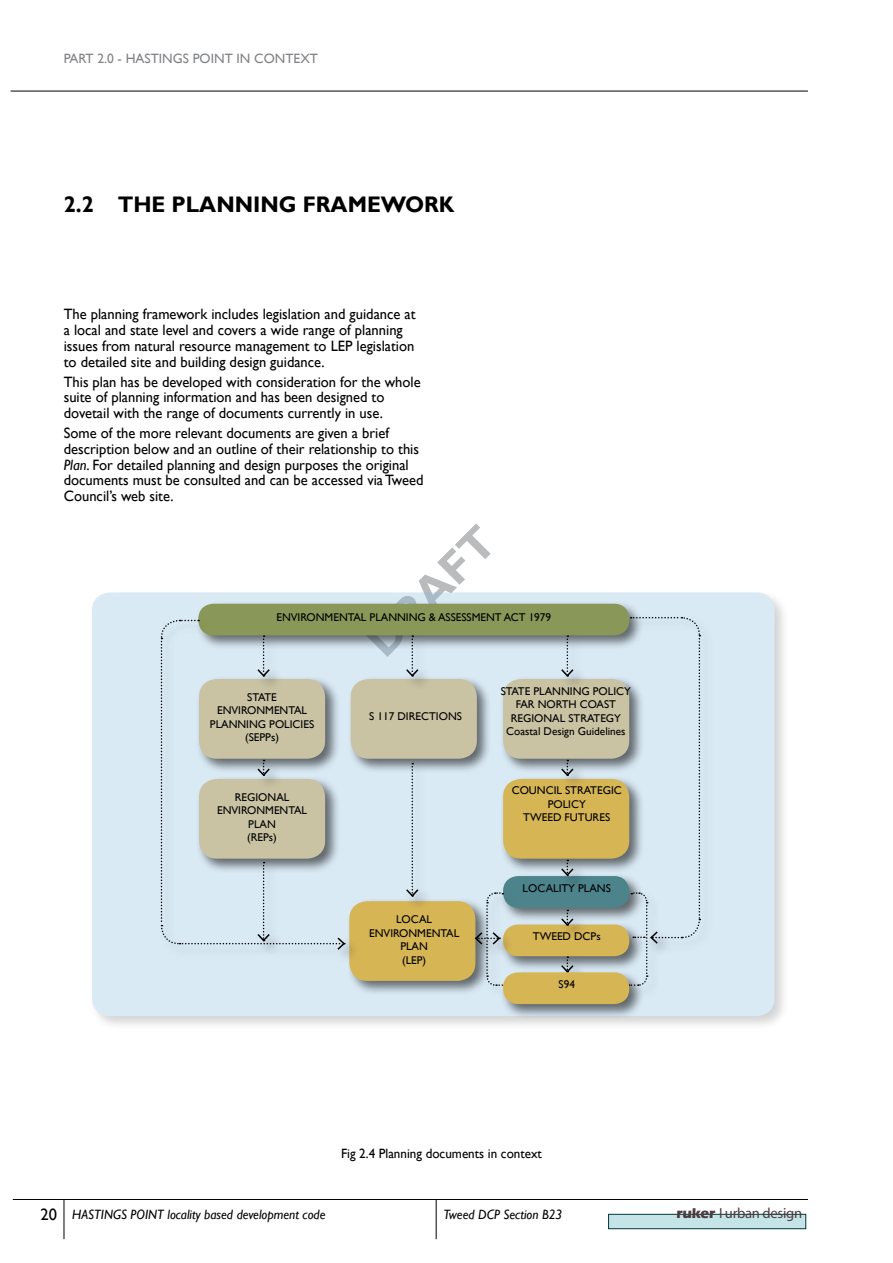
<style>
.page{position:relative;width:893px;height:1263px;background:#fff}
.page>*{position:absolute;margin:0;border:0;box-sizing:border-box;transform-origin:0 0}
.t1{font:700 46.5px "Gill Sans";color:#b9bbbd}
.t2{font:700 22.5px "Gill Sans";color:#000}
.t3{font:16.5px "Gill Sans";color:#000}
.t4{font:15px/15.8px "Gill Sans";color:#000}
.t5{font:14.7px "Myriad";letter-spacing:-.02em;color:#4d3b3f}
.t6{font:italic 13.5px "Gill Sans";color:#000}
.t7{font:13.5px "Gill Sans";color:#000}
.t8{font:13.5px "Gill Sans";color:#808285}
.t9{font:11.25px/13.5px "Gill Sans";color:#000;text-align:center}
.s1{font-style:italic}
.s2{font-family:"Eras ITC";font-weight:700}
</style>
<div class="page">
<hr style="left:11px;top:91px;width:797px;height:1px;background:#000">
<hr style="left:13px;top:1199px;width:795px;height:1px;background:#000">
<hr style="left:64px;top:1199px;width:1px;height:40px;background:#000">
<hr style="left:436px;top:1199px;width:1px;height:40px;background:#000">
<svg style="left:608px;top:1213px;width:199px;height:17px;background:#b1d0d3"></svg>
<div style="left:88px;top:589px;width:701px;height:442px;background:#000;opacity:.56"></div>
<div style="left:92px;top:592px;width:682px;height:424px;background:#daeaf5;border-radius:18px"></div>
<div style="left:347px;top:676px;width:144px;height:98px;background:#000;opacity:.56"></div>
<div style="left:351px;top:679px;width:126px;height:80px;background:#c9c3a4;border-radius:18px"></div>
<div style="left:346px;top:898px;width:144px;height:98px;background:#000;opacity:.56"></div>
<div style="left:349px;top:901px;width:126px;height:80px;background:#d6b555;border-radius:18px"></div>
<div style="left:500px;top:676px;width:144px;height:98px;background:#000;opacity:.56"></div>
<div style="left:503px;top:679px;width:126px;height:80px;background:#c9c3a4;border-radius:18px"></div>
<div style="left:500px;top:775px;width:144px;height:99px;background:#000;opacity:.56"></div>
<div style="left:503px;top:779px;width:126px;height:80px;background:#d6b555;border-radius:18px"></div>
<div style="left:500px;top:873px;width:144px;height:50px;background:#000;opacity:.56"></div>
<div style="left:503px;top:876px;width:126px;height:32px;background:#4d848b;border-radius:15px"></div>
<div style="left:500px;top:921px;width:144px;height:50px;background:#000;opacity:.56"></div>
<div style="left:503px;top:924px;width:126px;height:32px;background:#d6b555;border-radius:15px"></div>
<div style="left:195px;top:600px;width:449px;height:51px;background:#000;opacity:.56"></div>
<div style="left:198px;top:604px;width:431px;height:31px;background:#899858;border-radius:15px"></div>
<div style="left:403px;top:632px;width:28px;height:57px;background:#000;opacity:.56"></div>
<svg style="left:405px;top:635px;width:15px;height:43px"></svg>
<div style="left:403px;top:759px;width:28px;height:150px;background:#000;opacity:.56"></div>
<svg style="left:405px;top:763px;width:15px;height:135px"></svg>
<div style="left:558px;top:632px;width:28px;height:57px;background:#000;opacity:.56"></div>
<svg style="left:560px;top:635px;width:15px;height:43px"></svg>
<div style="left:558px;top:756px;width:28px;height:33px;background:#000;opacity:.56"></div>
<svg style="left:560px;top:760px;width:15px;height:17px"></svg>
<div style="left:558px;top:856px;width:28px;height:32px;background:#000;opacity:.56"></div>
<svg style="left:560px;top:860px;width:15px;height:17px"></svg>
<div style="left:558px;top:906px;width:28px;height:32px;background:#000;opacity:.56"></div>
<svg style="left:560px;top:910px;width:15px;height:17px"></svg>
<div style="left:558px;top:953px;width:28px;height:32px;background:#000;opacity:.56"></div>
<svg style="left:560px;top:956px;width:15px;height:13px"></svg>
<div style="left:157px;top:616px;width:201px;height:347px;background:#000;opacity:.56"></div>
<svg style="left:160px;top:619px;width:186px;height:332px"></svg>
<div style="left:626px;top:613px;width:87px;height:343px;background:#000;opacity:.56"></div>
<div style="left:483px;top:889px;width:36px;height:110px;background:#000;opacity:.56"></div>
<div style="left:624px;top:889px;width:36px;height:110px;background:#000;opacity:.56"></div>
<div style="left:471px;top:929px;width:41px;height:28px;background:#000;opacity:.56"></div>
<svg style="left:474px;top:892px;width:32px;height:95px"></svg>
<svg style="left:629px;top:616px;width:72px;height:371px"></svg>
<div style="left:500px;top:969px;width:144px;height:50px;background:#000;opacity:.56"></div>
<div style="left:503px;top:972px;width:126px;height:32px;background:#d6b555;border-radius:15px"></div>
<p class="t8" style="left:64px;top:51px;width:9px">part</p>
<p class="t8" style="left:97px;top:51px;width:222px">2.0 - HASTINGS POINT IN CONTEXT</p>
<h2 class="t2" style="left:64px;top:191px;width:49px">2.2 THE</h2>
<h2 class="t2" style="left:172px;top:191px;width:31px">PLANNING</h2>
<h2 class="t2" style="left:303px;top:191px;width:120px">FRAMEWORK</h2>
<p class="t4" style="left:64px;top:307px;width:353px">The planning framework includes legislation and guidance at a local and state level and covers a wide range of planning issues from natural resource management to LEP legislation to detailed site and building design guidance.</p>
<p class="t4" style="left:64px;top:374px;width:358px">This plan has be developed with consideration for the whole suite of planning information and has been designed to dovetail with the range of documents currently in use.</p>
<p class="t4" style="left:64px;top:425px;width:361px">Some of the more relevant documents are given a brief description below and an outline of their relationship to this <span class="s1">Plan</span>. For detailed planning and design purposes the original documents must be consulted and can be accessed via Tweed Council’s web site.</p>
<h1 class="t1" style="left:354px;top:628px;width:163px;rotate:-45deg">DRAFT</h1>
<p class="t9" style="left:276px;top:611px;width:276px">ENVIRONMENTAL PLANNING &amp; ASSESSMENT ACT 1979</p>
<p class="t9" style="left:210px;top:690px;width:106px">STATE<br>ENVIRONMENTAL<br>PLANNING POLICIES (SEPPs)</p>
<p class="t9" style="left:217px;top:790px;width:92px">REGIONAL<br>ENVIRONMENTAL<br>PLAN<br>(REPs)</p>
<p class="t9" style="left:369px;top:710px;width:94px">S 117 DIRECTIONS</p>
<p class="t9" style="left:369px;top:913px;width:92px">LOCAL<br>ENVIRONMENTAL<br>PLAN<br>(LEP)</p>
<p class="t9" style="left:501px;top:684px;width:132px">STATE PLANNING POLICY<br>FAR NORTH COAST<br>REGIONAL STRATEGY<br>Coastal Design Guidelines</p>
<p class="t9" style="left:512px;top:784px;width:112px">COUNCIL STRATEGIC<br>POLICY<br>TWEED FUTURES</p>
<p class="t9" style="left:523px;top:881px;width:90px">LOCALITY PLANS</p>
<p class="t9" style="left:533px;top:930px;width:69px">TWEED DCPs</p>
<p class="t9" style="left:559px;top:977px;width:18px">S94</p>
<p class="t7" style="left:341px;top:1145px;width:202px">Fig 2.4 Planning documents in context</p>
<p class="t3" style="left:41px;top:1205px;width:18px">20</p>
<p class="t5" style="left:676px;top:1206px;width:127px"><span class="s2">ruker</span> I urban design</p>
<p class="t6" style="left:72px;top:1206px;width:255px">HASTINGS POINT locality based development code</p>
<p class="t6" style="left:444px;top:1206px;width:120px">Tweed DCP Section B23</p>
</div>
